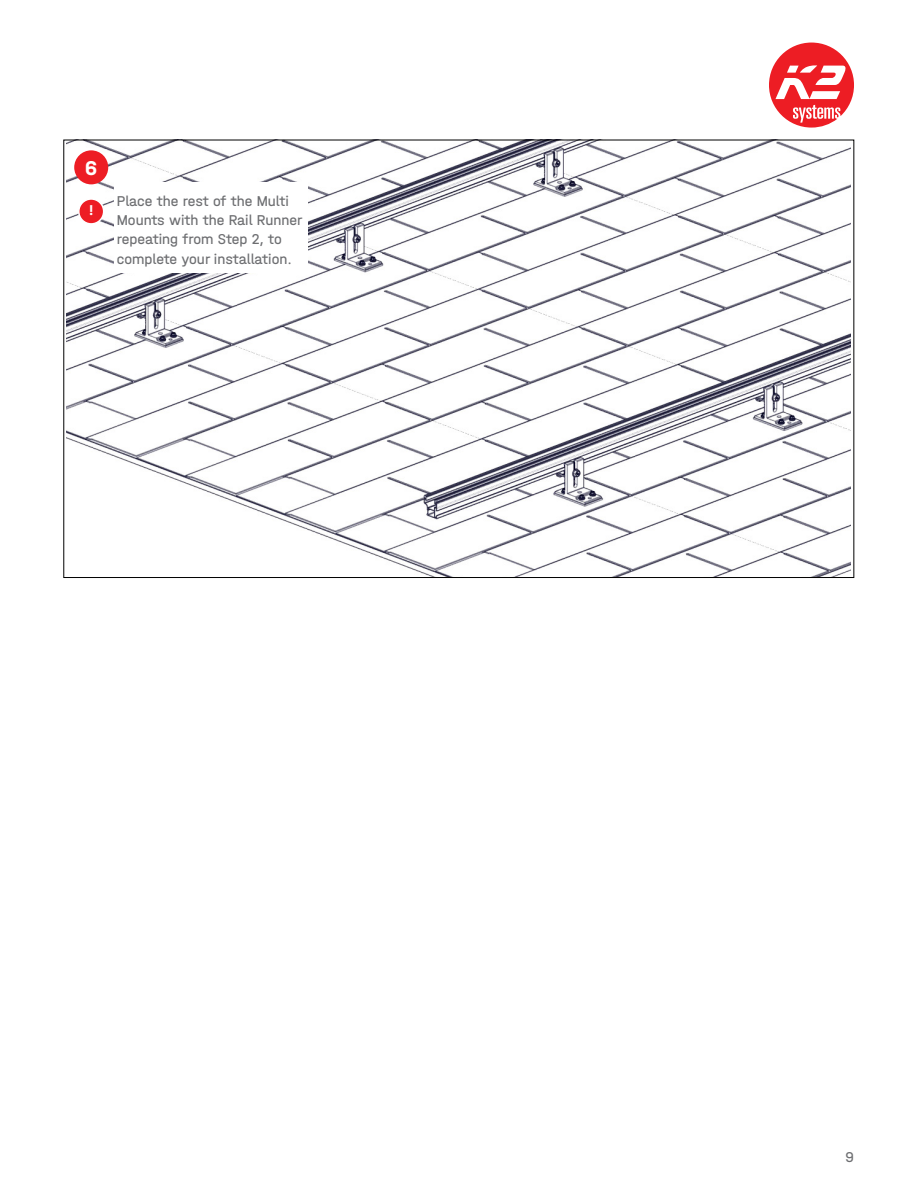
<style>
.page{position:relative;width:918px;height:1188px;background:#fff}
.page>*{position:absolute;margin:0;border:0;box-sizing:border-box;transform-origin:0 0}
.t1{font:21px "K2 Halvar Mittelschrift Bold";color:#fff}
.t2{font:15px/19px "K2 Halvar Mittelschrift Regular";color:#6d6e71}
.t3{font:15px "K2 Halvar Mittelschrift Bold";color:#fff}
</style>
<div class="page">
<svg style="left:769px;top:43px;width:85px;height:85px"></svg>
<img style="left:67px;top:142px;width:784px;height:434px">
<div style="left:74px;top:150px;width:34px;height:34px;background:#ed1d24;border-radius:50%"></div>
<div style="left:79px;top:199px;width:25px;height:25px;background:#ed1d24;border-radius:50%"></div>
<div style="left:78px;top:198px;width:26px;height:27px;border:2px solid #fff;border-radius:50%"></div>
<div style="left:115px;top:182px;width:193px;height:91px;background:#fff"></div>
<h1 class="t1" style="left:85px;top:156px;width:13px">6</h1>
<p class="t3" style="left:89px;top:201px;width:6px">!</p>
<p class="t2" style="left:117px;top:192px;width:187px">Place the rest of the Multi<br>Mounts with the Rail Runner repeating from Step 2, to complete your installation.</p>
<p class="t2" style="left:845px;top:1147px;width:10px">9</p>
</div>
